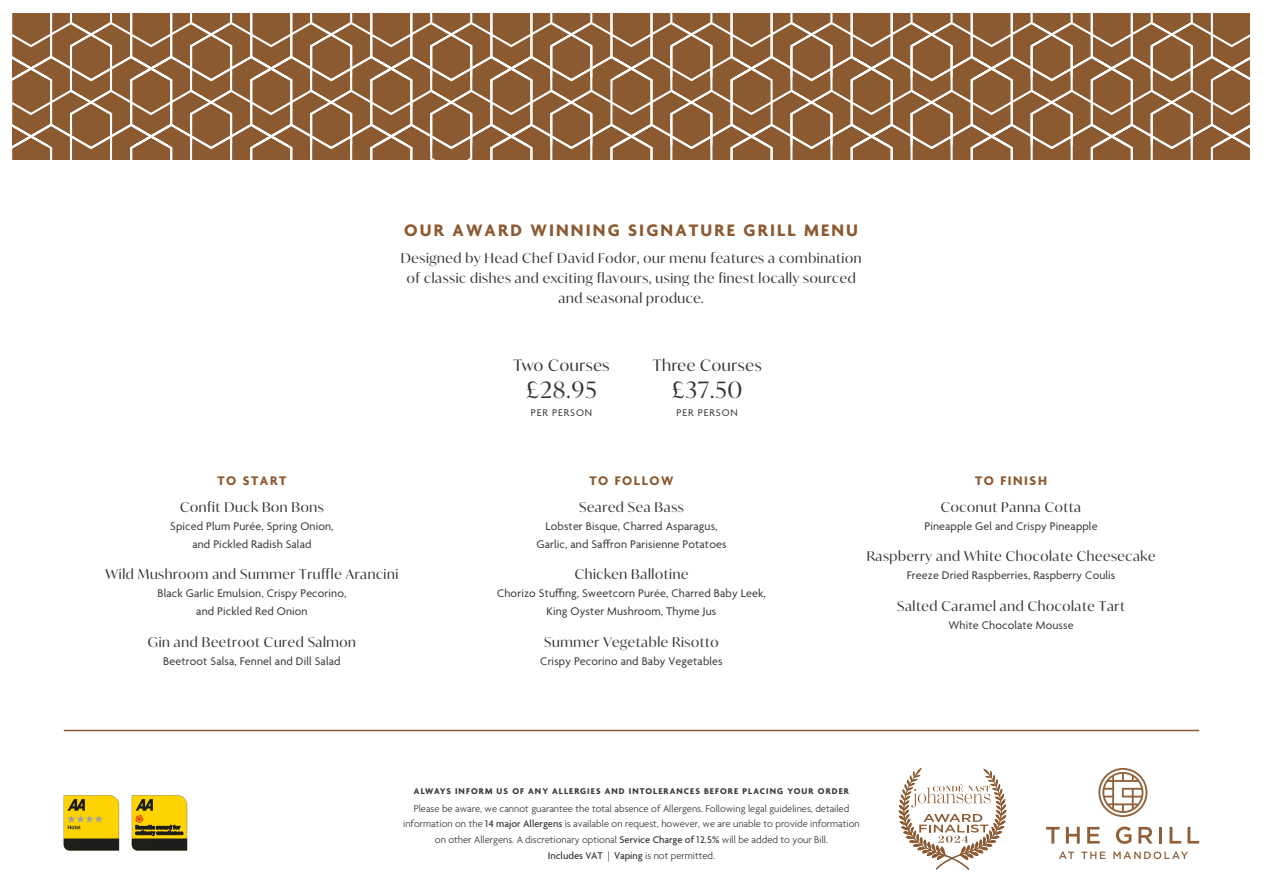
<style>
.page{position:relative;width:1263px;height:893px;background:#fff}
.page>*{position:absolute;margin:0;border:0;box-sizing:border-box;transform-origin:0 0}
.t1{font:22.5px "Ivy Mode";letter-spacing:.045em;color:#333537}
.t2{font:700 18px "Agenda";letter-spacing:.12em;color:#8c5a31}
.t3{font:15.75px "Ivy Mode";letter-spacing:.045em;color:#333537}
.t4{font:13.5px/20.2px "Ivy Mode";letter-spacing:.045em;color:#333537;text-align:center}
.t5{font:700 13.5px "Agenda";letter-spacing:.12em;color:#8c5a31}
.t6{font:12px/18px "Agenda";letter-spacing:.01em;color:#333537;text-align:center}
.t7{font:300 10.5px/15.8px "Agenda";color:#333537;text-align:center}
.t8{font:10.5px "Agenda";letter-spacing:.09em;color:#333537}
.t9{font:700 9px "Agenda";letter-spacing:.12em;color:#333537}
.s1{font-weight:500}
</style>
<div class="page">
<svg style="left:1046px;top:827px;width:14px;height:17px"></svg>
<svg style="left:1066px;top:827px;width:14px;height:17px"></svg>
<svg style="left:1087px;top:827px;width:13px;height:17px"></svg>
<svg style="left:1116px;top:827px;width:15px;height:17px"></svg>
<svg style="left:1138px;top:827px;width:15px;height:17px"></svg>
<hr style="left:1159px;top:827px;width:3px;height:17px;background:#8c5a31">
<svg style="left:1169px;top:827px;width:12px;height:17px"></svg>
<svg style="left:1187px;top:827px;width:12px;height:17px"></svg>
<svg style="left:1059px;top:851px;width:15px;height:8px"></svg>
<svg style="left:1081px;top:852px;width:24px;height:7px"></svg>
<svg style="left:1113px;top:851px;width:75px;height:8px"></svg>
<svg style="left:1098px;top:768px;width:49px;height:49px"></svg>
<svg style="left:898px;top:768px;width:108px;height:102px"></svg>
<svg style="left:132px;top:795px;width:55px;height:55px;background:#aa8d0d"></svg>
<svg style="left:64px;top:795px;width:55px;height:55px;background:#c0a20f"></svg>
<svg style="left:13px;top:13px;width:1237px;height:146px;background:#9c714e"></svg>
<hr style="left:64px;top:730px;width:1135px;height:1px;background:#8c5a31">
<h2 class="t2" style="left:404px;top:219px;width:455px">OUR AWARD WINNING SIGNATURE GRILL MENU</h2>
<p class="t4" style="left:401px;top:248px;width:462px">Designed by Head Chef David Fodor, our menu features a combination of classic dishes and exciting flavours, using the finest locally sourced and seasonal produce.</p>
<p class="t5" style="left:217px;top:472px;width:71px">TO START</p>
<p class="t4" style="left:180px;top:498px;width:145px">Confit Duck Bon Bons</p>
<p class="t6" style="left:170px;top:518px;width:165px">Spiced Plum Purée, Spring Onion, and Pickled Radish Salad</p>
<p class="t4" style="left:106px;top:565px;width:294px">Wild Mushroom and Summer Truffle Arancini</p>
<p class="t6" style="left:157px;top:586px;width:190px">Black Garlic Emulsion, Crispy Pecorino, and Pickled Red Onion</p>
<p class="t4" style="left:148px;top:633px;width:210px">Gin and Beetroot Cured Salmon</p>
<p class="t6" style="left:163px;top:653px;width:179px">Beetroot Salsa, Fennel and Dill Salad</p>
<h3 class="t3" style="left:513px;top:358px;width:98px">Two Courses</h3>
<h1 class="t1" style="left:526px;top:380px;width:72px">£28.95</h1>
<p class="t8" style="left:531px;top:409px;width:63px">PER PERSON</p>
<h3 class="t3" style="left:653px;top:358px;width:110px">Three Courses</h3>
<h1 class="t1" style="left:672px;top:380px;width:72px">£37.50</h1>
<p class="t8" style="left:676px;top:409px;width:63px">PER PERSON</p>
<p class="t5" style="left:589px;top:472px;width:86px">TO FOLLOW</p>
<p class="t4" style="left:579px;top:498px;width:106px">Seared Sea Bass</p>
<p class="t6" style="left:536px;top:518px;width:191px">Lobster Bisque, Charred Asparagus,<br>Garlic, and Saffron Parisienne Potatoes</p>
<p class="t4" style="left:575px;top:565px;width:115px">Chicken Ballotine</p>
<p class="t6" style="left:497px;top:586px;width:270px">Chorizo Stuffing, Sweetcorn Purée, Charred Baby Leek,<br>King Oyster Mushroom, Thyme Jus</p>
<p class="t4" style="left:544px;top:633px;width:176px">Summer Vegetable Risotto</p>
<p class="t6" style="left:540px;top:653px;width:184px">Crispy Pecorino and Baby Vegetables</p>
<p class="t5" style="left:975px;top:472px;width:73px">TO FINISH</p>
<p class="t4" style="left:941px;top:498px;width:142px">Coconut Panna Cotta</p>
<p class="t6" style="left:924px;top:518px;width:175px">Pineapple Gel and Crispy Pineapple</p>
<p class="t4" style="left:867px;top:547px;width:290px">Raspberry and White Chocolate Cheesecake</p>
<p class="t6" style="left:907px;top:568px;width:210px">Freeze Dried Raspberries, Raspberry Coulis</p>
<p class="t4" style="left:897px;top:597px;width:229px">Salted Caramel and Chocolate Tart</p>
<p class="t6" style="left:948px;top:617px;width:126px">White Chocolate Mousse</p>
<p class="t9" style="left:414px;top:785px;width:436px">ALWAYS INFORM US OF ANY ALLERGIES AND INTOLERANCES BEFORE PLACING YOUR ORDER</p>
<p class="t7" style="left:403px;top:801px;width:458px">Please be aware, we cannot guarantee the total absence of Allergens. Following legal guidelines, detailed information on the <span class="s1">14 major Allergens</span> is available on request, however, we are unable to provide information on other Allergens. A discretionary optional <span class="s1">Service Charge of 12.5%</span> will be added to your Bill.<br><span class="s1">Includes VAT</span> | <span class="s1">Vaping</span> is not permitted.</p>
</div>
